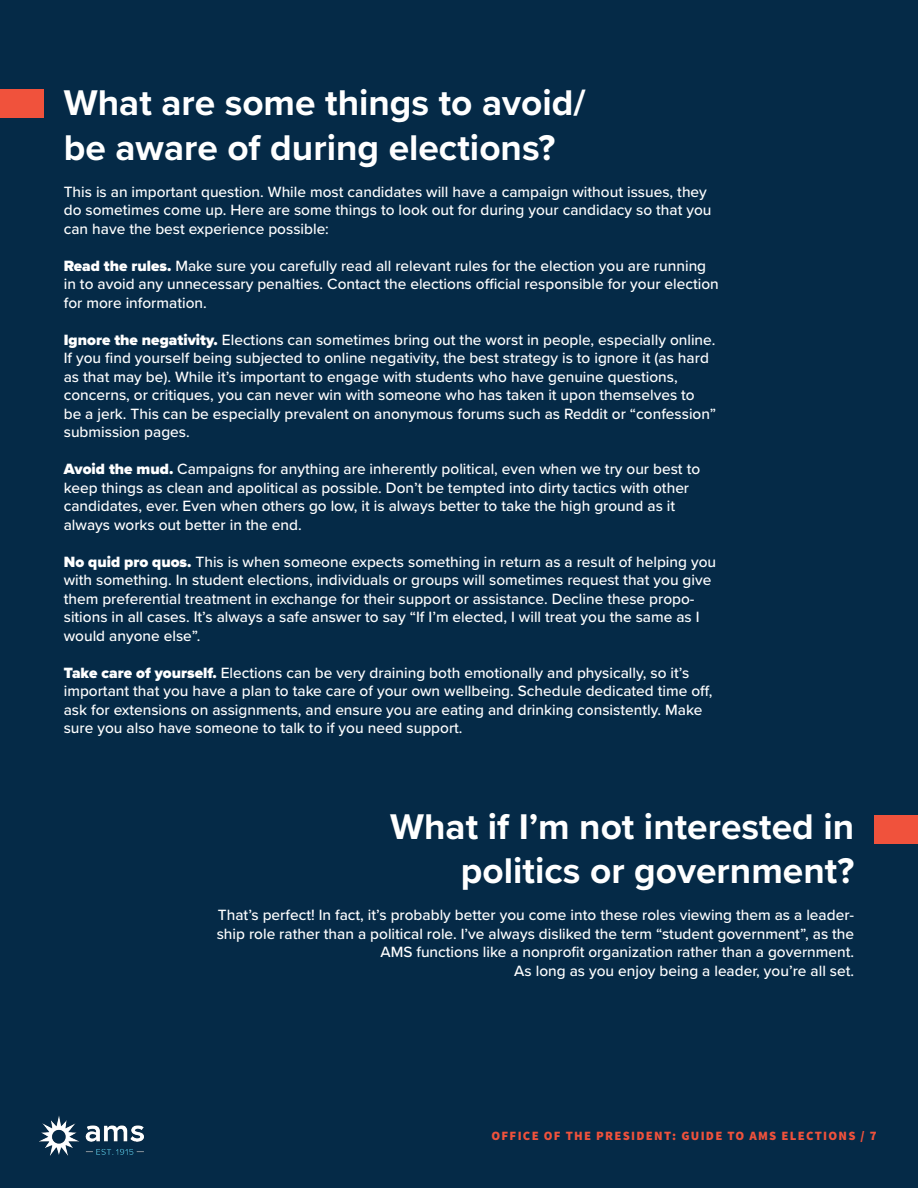
<style>
.page{position:relative;width:918px;height:1188px;background:#052a47}
.page>*{position:absolute;margin:0;border:0;box-sizing:border-box;transform-origin:0 0}
.Titles{font:700 37.05px "Proxima Nova";color:#fff}
.Titles-2{font:500 15.45px/18.5px "Proxima Nova";color:#fff}
.t1{font:900 12.75px "Source Sans Pro";letter-spacing:.1em;color:#f0523c}
.s1{font-weight:900}
</style>
<div class="page">
<img style="left:39px;top:1116px;width:104px;height:39px">
<div style="left:1px;top:89px;width:43px;height:29px;background:#f0523c"></div>
<div style="left:874px;top:816px;width:44px;height:28px;background:#f0523c"></div>
<p class="Titles" style="left:64px;top:75px;width:523px">What are some things to avoid/</p>
<p class="Titles" style="left:64px;top:120px;width:493px">be aware of during elections?</p>
<p class="Titles-2" style="left:64px;top:182px;width:649px">This is an important question. While most candidates will have a campaign without issues, they do sometimes come up. Here are some things to look out for during your candidacy so that you can have the best experience possible:</p>
<p class="Titles-2" style="left:64px;top:256px;width:657px"><span class="s1">Read the rules.</span> Make sure you carefully read all relevant rules for the election you are running in to avoid any unnecessary penalties. Contact the elections official responsible for your election for more information.</p>
<p class="Titles-2" style="left:64px;top:330px;width:654px"><span class="s1">Ignore the negativity.</span> Elections can sometimes bring out the worst in people, especially online.<br>If you find yourself being subjected to online negativity, the best strategy is to ignore it (as hard as that may be). While it’s important to engage with students who have genuine questions, concerns, or critiques, you can never win with someone who has taken it upon themselves to<br>be a jerk. This can be especially prevalent on anonymous forums such as Reddit or “confession” submission pages.</p>
<p class="Titles-2" style="left:64px;top:459px;width:638px"><span class="s1">Avoid the mud.</span> Campaigns for anything are inherently political, even when we try our best to keep things as clean and apolitical as possible. Don’t be tempted into dirty tactics with other candidates, ever. Even when others go low, it is always better to take the high ground as it always works out better in the end.</p>
<p class="Titles-2" style="left:64px;top:552px;width:654px"><span class="s1">No quid pro quos.</span> This is when someone expects something in return as a result of helping you with something. In student elections, individuals or groups will sometimes request that you give them preferential treatment in exchange for their support or assistance. Decline these propo&shy;sitions in all cases. It’s always a safe answer to say “If I’m elected, I will treat you the same as I would anyone else”.</p>
<p class="Titles-2" style="left:64px;top:663px;width:650px"><span class="s1">Take care of yourself.</span> Elections can be very draining both emotionally and physically, so it’s important that you have a plan to take care of your own wellbeing. Schedule dedicated time off, ask for extensions on assignments, and ensure you are eating and drinking consistently. Make sure you also have someone to talk to if you need support.</p>
<p class="Titles" style="left:390px;top:799px;width:466px">What if I’m not interested in</p>
<p class="Titles" style="left:461px;top:843px;width:395px">politics or government?</p>
<p class="Titles-2" style="left:217px;top:905px;width:639px;text-align:right">That’s perfect! In fact, it’s probably better you come into these roles viewing them as a leader&shy;ship role rather than a political role. I’ve always disliked the term “student government”, as the<br>AMS functions like a nonprofit organization rather than a government.</p>
<p class="Titles-2" style="left:514px;top:961px;width:341px">As long as you enjoy being a leader, you’re all set.</p>
<p class="t1" style="left:491px;top:1127px;width:387px">OFFICE OF THE PRESIDENT: GUIDE TO AMS ELECTIONS / 7</p>
</div>
